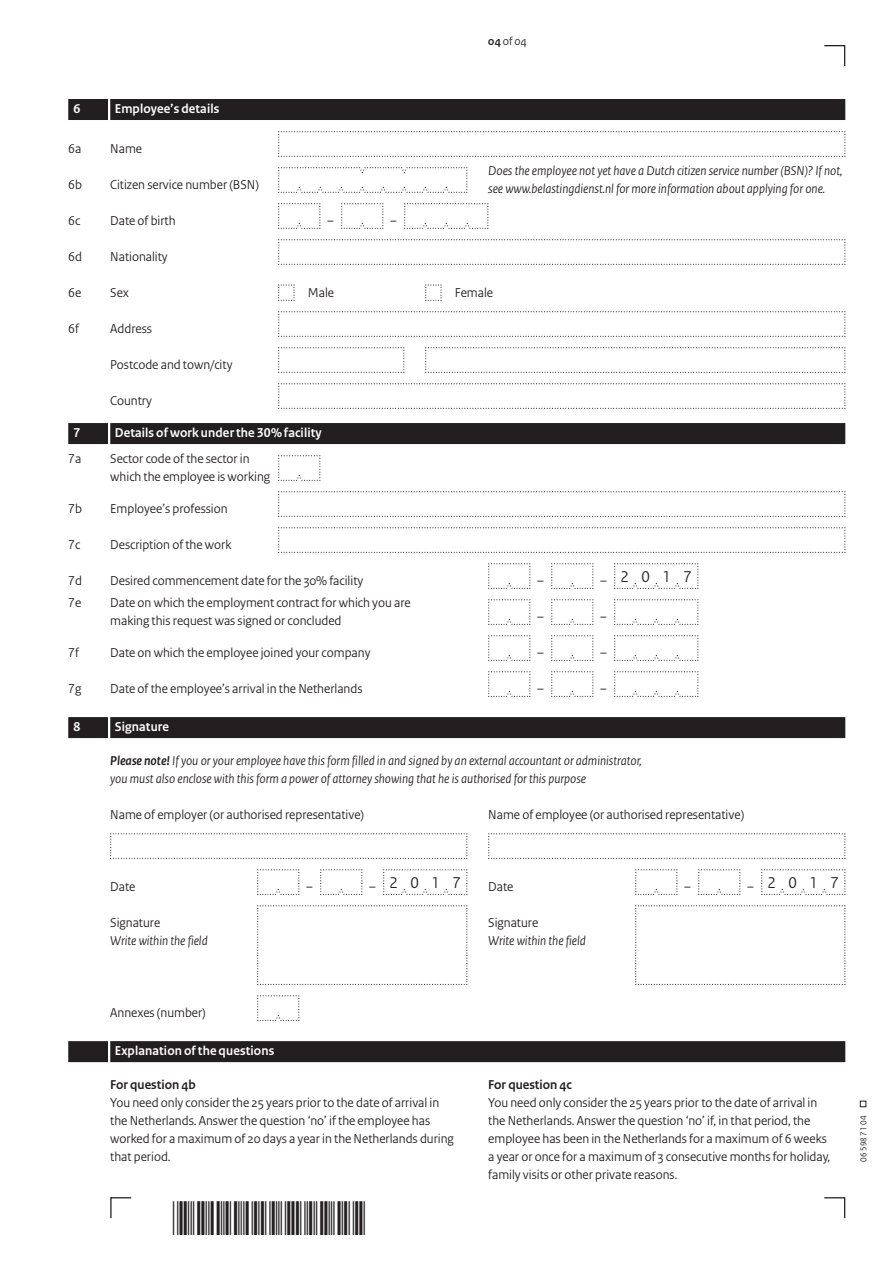
<style>
.page{position:relative;width:893px;height:1263px;background:#fff}
.page>*{position:absolute;margin:0;border:0;box-sizing:border-box;transform-origin:0 0}
.t1{font:16.5px "Rijksoverheid Sans Heading";letter-spacing:.76em;color:#231f20}
.t2{font:13.5px/18px "Rijksoverheid Sans Heading";color:#231f20}
.t3{font:italic 13.5px/18px "Rijksoverheid Sans Heading";color:#231f20}
.t4{font:700 13.5px "Rijksoverheid Sans Heading";letter-spacing:.01em;color:#fff}
.t5{font:700 13.5px "Rijksoverheid Sans Heading";color:#231f20}
.t6{font:12px "Rijksoverheid Sans Heading";color:#231f20}
.t7{font:9px "Rijksoverheid Sans Heading";color:#231f20}
.s1{font-weight:700}
</style>
<div class="page">
<svg style="left:824px;top:1197px;width:22px;height:22px"></svg>
<svg style="left:110px;top:1197px;width:22px;height:22px"></svg>
<svg style="left:860px;top:1101px;width:6px;height:6px"></svg>
<svg style="left:824px;top:45px;width:22px;height:21px"></svg>
<div style="left:110px;top:99px;width:735px;height:21px;background:#231f20"></div>
<div style="left:68px;top:99px;width:40px;height:21px;background:#231f20"></div>
<div style="left:110px;top:423px;width:735px;height:21px;background:#231f20"></div>
<div style="left:68px;top:423px;width:40px;height:21px;background:#231f20"></div>
<div style="left:110px;top:717px;width:735px;height:21px;background:#231f20"></div>
<div style="left:68px;top:717px;width:40px;height:21px;background:#231f20"></div>
<svg style="left:278px;top:131px;width:568px;height:26px"></svg>
<svg style="left:278px;top:167px;width:190px;height:26px"></svg>
<svg style="left:278px;top:203px;width:43px;height:26px"></svg>
<svg style="left:341px;top:203px;width:43px;height:26px"></svg>
<svg style="left:404px;top:203px;width:85px;height:26px"></svg>
<svg style="left:278px;top:239px;width:568px;height:26px"></svg>
<svg style="left:278px;top:284px;width:17px;height:17px"></svg>
<svg style="left:425px;top:284px;width:17px;height:17px"></svg>
<svg style="left:278px;top:311px;width:568px;height:26px"></svg>
<svg style="left:278px;top:347px;width:127px;height:26px"></svg>
<svg style="left:425px;top:347px;width:421px;height:26px"></svg>
<svg style="left:278px;top:383px;width:568px;height:26px"></svg>
<svg style="left:278px;top:455px;width:43px;height:26px"></svg>
<svg style="left:278px;top:491px;width:568px;height:26px"></svg>
<svg style="left:278px;top:527px;width:568px;height:26px"></svg>
<svg style="left:488px;top:563px;width:43px;height:26px"></svg>
<svg style="left:551px;top:563px;width:43px;height:26px"></svg>
<svg style="left:614px;top:563px;width:85px;height:26px"></svg>
<svg style="left:488px;top:599px;width:43px;height:26px"></svg>
<svg style="left:551px;top:599px;width:43px;height:26px"></svg>
<svg style="left:614px;top:599px;width:85px;height:26px"></svg>
<svg style="left:488px;top:635px;width:43px;height:26px"></svg>
<svg style="left:551px;top:635px;width:43px;height:26px"></svg>
<svg style="left:614px;top:635px;width:85px;height:26px"></svg>
<svg style="left:488px;top:671px;width:43px;height:26px"></svg>
<svg style="left:551px;top:671px;width:43px;height:26px"></svg>
<svg style="left:614px;top:671px;width:85px;height:26px"></svg>
<svg style="left:110px;top:833px;width:358px;height:26px"></svg>
<svg style="left:257px;top:869px;width:43px;height:26px"></svg>
<svg style="left:320px;top:869px;width:43px;height:26px"></svg>
<svg style="left:383px;top:869px;width:85px;height:26px"></svg>
<svg style="left:257px;top:905px;width:211px;height:80px"></svg>
<svg style="left:488px;top:833px;width:358px;height:26px"></svg>
<svg style="left:635px;top:869px;width:43px;height:26px"></svg>
<svg style="left:698px;top:869px;width:43px;height:26px"></svg>
<svg style="left:761px;top:869px;width:85px;height:26px"></svg>
<svg style="left:635px;top:905px;width:211px;height:80px"></svg>
<svg style="left:257px;top:995px;width:43px;height:26px"></svg>
<div style="left:110px;top:1041px;width:735px;height:21px;background:#231f20"></div>
<div style="left:68px;top:1041px;width:40px;height:21px;background:#231f20"></div>
<p class="t4" style="left:74px;top:101px;width:8px">6</p>
<p class="t4" style="left:115px;top:101px;width:106px">Employee’s details</p>
<p class="t2" style="left:68px;top:140px;width:15px">6a</p>
<p class="t2" style="left:110px;top:140px;width:33px">Name</p>
<p class="t6" style="left:488px;top:34px;width:40px"><span class="s1">04</span> of 04</p>
<p class="t3" style="left:488px;top:162px;width:356px">Does the employee not yet have a Dutch citizen service number (BSN)? If not,</p>
<p class="t2" style="left:68px;top:176px;width:15px">6b</p>
<p class="t2" style="left:110px;top:176px;width:150px">Citizen service number (BSN)</p>
<p class="t3" style="left:488px;top:180px;width:338px">see www.belastingdienst.nl for more information about applying for one.</p>
<p class="t2" style="left:68px;top:212px;width:14px">6c</p>
<p class="t2" style="left:110px;top:212px;width:67px">Date of birth</p>
<p class="t2" style="left:327px;top:212px;width:8px">–</p>
<p class="t2" style="left:390px;top:212px;width:8px">–</p>
<p class="t2" style="left:68px;top:248px;width:15px">6d</p>
<p class="t2" style="left:110px;top:248px;width:59px">Nationality</p>
<p class="t2" style="left:68px;top:284px;width:15px">6e</p>
<p class="t2" style="left:110px;top:284px;width:20px">Sex</p>
<p class="t2" style="left:308px;top:284px;width:28px">Male</p>
<p class="t2" style="left:455px;top:284px;width:40px">Female</p>
<p class="t2" style="left:68px;top:320px;width:12px">6f</p>
<p class="t2" style="left:110px;top:320px;width:43px">Address</p>
<p class="t2" style="left:110px;top:356px;width:124px">Postcode and town/city</p>
<p class="t2" style="left:110px;top:392px;width:43px">Country</p>
<p class="t4" style="left:74px;top:425px;width:8px">7</p>
<p class="t4" style="left:115px;top:425px;width:208px">Details of work under the 30% facility</p>
<p class="t2" style="left:68px;top:450px;width:15px">7a</p>
<p class="t2" style="left:110px;top:450px;width:161px">Sector code of the sector in which the employee is working</p>
<p class="t2" style="left:68px;top:500px;width:15px">7b</p>
<p class="t2" style="left:110px;top:500px;width:119px">Employee’s profession</p>
<p class="t2" style="left:68px;top:536px;width:14px">7c</p>
<p class="t2" style="left:110px;top:536px;width:123px">Description of the work</p>
<p class="t2" style="left:68px;top:572px;width:15px">7d</p>
<p class="t2" style="left:110px;top:572px;width:255px">Desired commencement date for the 30% facility</p>
<p class="t2" style="left:537px;top:572px;width:8px">–</p>
<p class="t1" style="left:600px;top:567px;width:93px"><sub>–</sub> 2017</p>
<p class="t2" style="left:68px;top:594px;width:15px">7e</p>
<p class="t2" style="left:110px;top:594px;width:302px">Date on which the employment contract for which you are making this request was signed or concluded</p>
<p class="t2" style="left:537px;top:608px;width:8px">–</p>
<p class="t2" style="left:600px;top:608px;width:8px">–</p>
<p class="t2" style="left:68px;top:644px;width:12px">7f</p>
<p class="t2" style="left:110px;top:644px;width:262px">Date on which the employee joined your company</p>
<p class="t2" style="left:537px;top:644px;width:8px">–</p>
<p class="t2" style="left:600px;top:644px;width:8px">–</p>
<p class="t2" style="left:68px;top:680px;width:15px">7g</p>
<p class="t2" style="left:110px;top:680px;width:254px">Date of the employee’s arrival in the Netherlands</p>
<p class="t2" style="left:537px;top:680px;width:8px">–</p>
<p class="t2" style="left:600px;top:680px;width:8px">–</p>
<p class="t4" style="left:74px;top:719px;width:8px">8</p>
<p class="t4" style="left:115px;top:719px;width:56px">Signature</p>
<p class="t3" style="left:110px;top:752px;width:533px"><span class="s1">Please note!</span> If you or your employee have this form filled in and signed by an external accountant or administrator, you must also enclose with this form a power of attorney showing that he is authorised for this purpose</p>
<p class="t2" style="left:110px;top:806px;width:255px">Name of employer (or authorised representative)</p>
<p class="t2" style="left:488px;top:806px;width:257px">Name of employee (or authorised representative)</p>
<p class="t2" style="left:110px;top:878px;width:27px">Date</p>
<p class="t2" style="left:306px;top:878px;width:8px">–</p>
<p class="t1" style="left:369px;top:873px;width:93px"><sub>–</sub> 2017</p>
<p class="t2" style="left:110px;top:914px;width:52px">Signature</p>
<p class="t3" style="left:110px;top:932px;width:99px">Write within the field</p>
<p class="t2" style="left:488px;top:878px;width:27px">Date</p>
<p class="t2" style="left:684px;top:878px;width:8px">–</p>
<p class="t1" style="left:747px;top:873px;width:93px"><sub>–</sub> 2017</p>
<p class="t2" style="left:488px;top:914px;width:52px">Signature</p>
<p class="t3" style="left:488px;top:932px;width:99px">Write within the field</p>
<p class="t2" style="left:110px;top:1004px;width:97px">Annexes (number)</p>
<p class="t4" style="left:115px;top:1043px;width:161px">Explanation of the questions</p>
<p class="t5" style="left:110px;top:1077px;width:87px">For question 4b</p>
<p class="t2" style="left:110px;top:1094px;width:345px">You need only consider the 25 years prior to the date of arrival in the Netherlands. Answer the question ‘no’ if the employee has worked for a maximum of 20 days a year in the Netherlands during that period.</p>
<p class="t5" style="left:488px;top:1077px;width:85px">For question 4c</p>
<p class="t2" style="left:488px;top:1094px;width:343px">You need only consider the 25 years prior to the date of arrival in the Netherlands. Answer the question ‘no’ if, in that period, the employee has been in the Netherlands for a maximum of 6 weeks a year or once for a maximum of 3 consecutive months for holiday, family visits or other private reasons.</p>
<p class="t7" style="left:858px;top:1161px;width:47px;rotate:-90deg">06 598 71 04</p>
</div>
